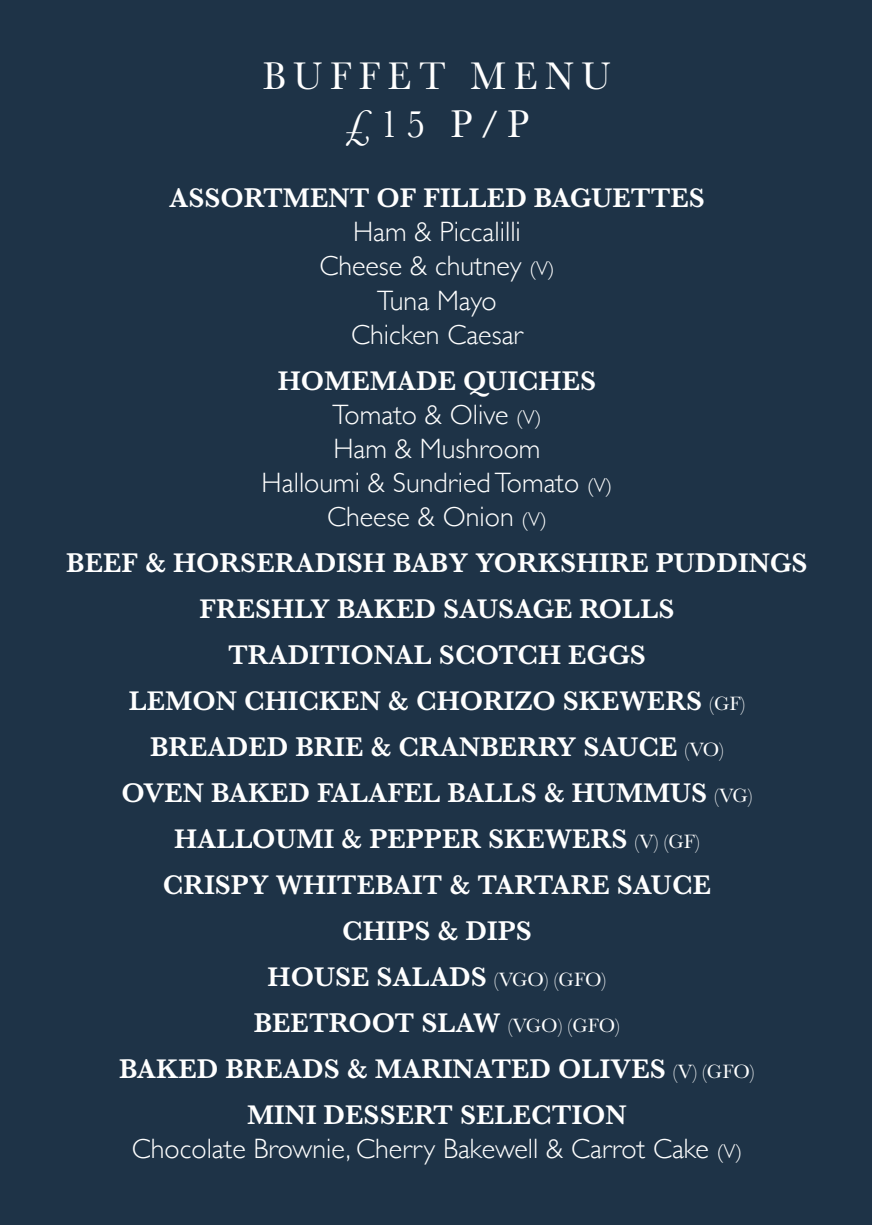
<style>
.page{position:relative;width:874px;height:1225px;background:#fff}
.page>*{position:absolute;margin:0;border:0;box-sizing:border-box;transform-origin:0 0}
.t1{font:40px/48px "Baskerville";letter-spacing:.2em;color:#fff;text-align:center;scale:.95 1}
.t2{font:600 28px/46px "Baskerville";color:#fff;text-align:center}
.t3{font:300 28px/34px "Gill Sans";color:#fff;text-align:center}
.s1{font-size:20px}
.s2{font-weight:400;font-size:20px}
</style>
<div class="page">
<div style="left:0;top:0;width:871px;height:1225px;background:#1e3347"></div>
<h1 class="t1" style="left:263px;top:53px;width:368px">BUFFET MENU £15 P/P</h1>
<p class="t2" style="left:169px;top:175px;width:537px">ASSORTMENT OF FILLED BAGUETTES</p>
<p class="t3" style="left:319px;top:214px;width:236px">Ham &amp; Piccalilli<br>Cheese &amp; chutney <span class="s1">(V)<br></span>Tuna Mayo<br>Chicken Caesar</p>
<p class="t2" style="left:278px;top:357px;width:319px">HOMEMADE QUICHES</p>
<p class="t3" style="left:261px;top:396px;width:352px">Tomato &amp; Olive <span class="s1">(V)<br></span>Ham &amp; Mushroom<br>Halloumi &amp; Sundried Tomato <span class="s1">(V)<br></span>Cheese &amp; Onion <span class="s1">(V)</span></p>
<p class="t2" style="left:66px;top:539px;width:742px">BEEF &amp; HORSERADISH BABY YORKSHIRE PUDDINGS<br>FRESHLY BAKED SAUSAGE ROLLS<br>TRADITIONAL SCOTCH EGGS<br>LEMON CHICKEN &amp; CHORIZO SKEWERS <span class="s2">(GF)<br></span>BREADED BRIE &amp; CRANBERRY SAUCE <span class="s2">(VO)<br></span>OVEN BAKED FALAFEL BALLS &amp; HUMMUS <span class="s2">(VG)<br></span>HALLOUMI &amp; PEPPER SKEWERS <span class="s2">(V) (GF)<br></span>CRISPY WHITEBAIT &amp; TARTARE SAUCE<br>CHIPS &amp; DIPS<br>HOUSE SALADS <span class="s2">(VGO) (GFO)<br></span>BEETROOT SLAW <span class="s2">(VGO) (GFO)<br></span>BAKED BREADS &amp; MARINATED OLIVES <span class="s2">(V) (GFO)<br></span>MINI DESSERT SELECTION</p>
<p class="t3" style="left:132px;top:1130px;width:611px">Chocolate Brownie, Cherry Bakewell &amp; Carrot Cake <span class="s1">(V)</span></p>
</div>
